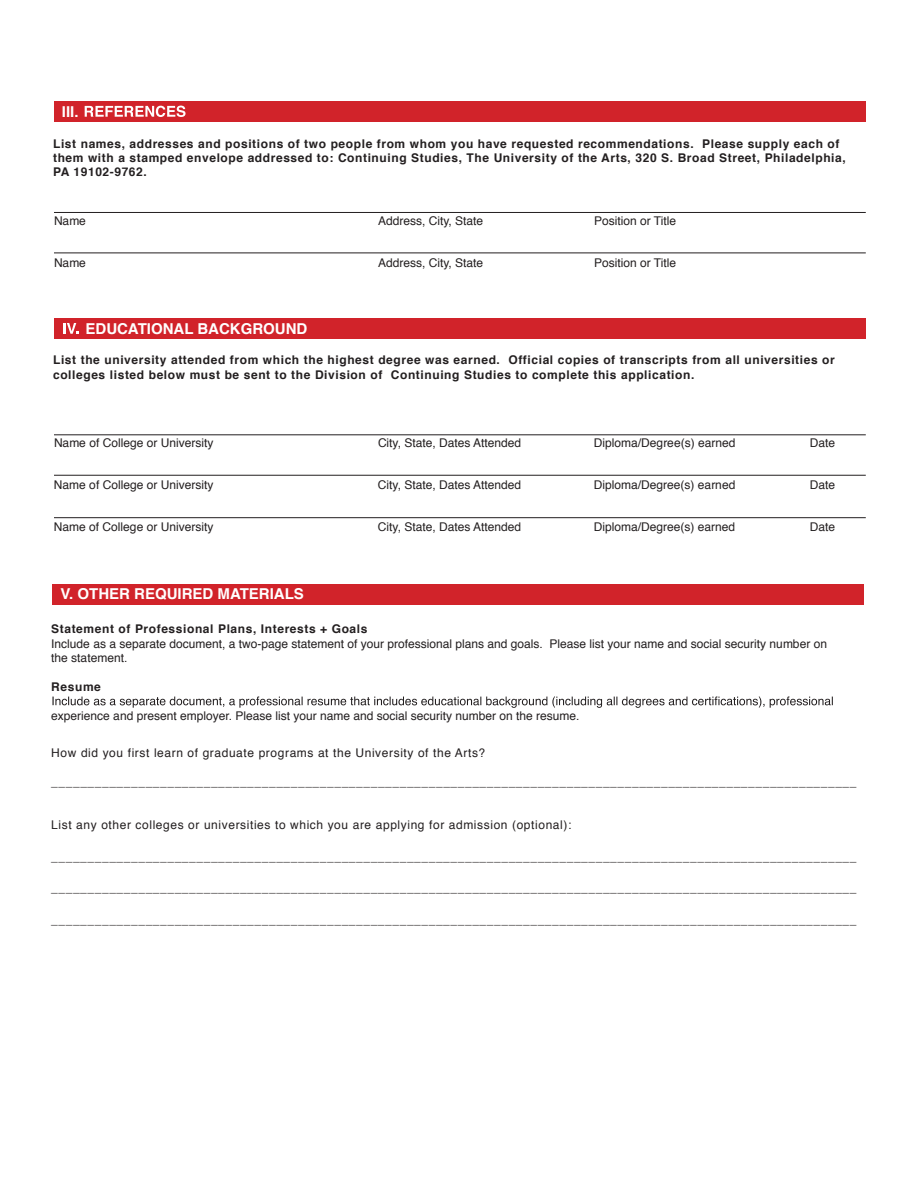
<style>
.page{position:relative;width:918px;height:1188px;background:#fff}
.page>*{position:absolute;margin:0;border:0;box-sizing:border-box;transform-origin:0 0}
.t1{font:700 15px "Helvetica";color:#fff}
.t2{font:12px/14.4px "Helvetica";color:#231f20}
.t3{font:700 12px/14.4px "Helvetica";letter-spacing:.05em;color:#231f20}
.t4{font:12px "Helvetica";letter-spacing:.05em;color:#231f20}
.s1{font-weight:700}
</style>
<div class="page">
<div style="left:54px;top:318px;width:812px;height:21px;background:#d1232a"></div>
<hr style="left:54px;top:434px;width:812px;height:1px;background:#231f20">
<hr style="left:54px;top:475px;width:812px;height:1px;background:#231f20">
<hr style="left:54px;top:517px;width:812px;height:1px;background:#231f20">
<svg style="left:63px;top:323px;width:15px;height:11px"></svg>
<div style="left:54px;top:101px;width:812px;height:21px;background:#d1232a"></div>
<svg style="left:85px;top:106px;width:101px;height:11px"></svg>
<hr style="left:54px;top:212px;width:812px;height:1px;background:#231f20">
<hr style="left:54px;top:253px;width:812px;height:1px;background:#231f20">
<div style="left:52px;top:584px;width:812px;height:21px;background:#d1232a"></div>
<svg style="left:52px;top:696px;width:781px;height:12px"></svg>
<p class="t1" style="left:62px;top:99px;width:18px">III.</p>
<p class="t3" style="left:53px;top:136px;width:794px">List names, addresses and positions of two people from whom you have requested recommendations. Please supply each of them with a stamped envelope addressed to: Continuing Studies, The University of the Arts, 320 S. Broad Street, Philadelphia,<br>PA 19102-9762.</p>
<p class="t2" style="left:54px;top:214px;width:34px">Name</p>
<p class="t2" style="left:378px;top:214px;width:107px">Address, City, State</p>
<p class="t2" style="left:594px;top:214px;width:84px">Position or Title</p>
<p class="t2" style="left:54px;top:256px;width:34px">Name</p>
<p class="t2" style="left:378px;top:256px;width:107px">Address, City, State</p>
<p class="t2" style="left:594px;top:256px;width:84px">Position or Title</p>
<p class="t1" style="left:85px;top:316px;width:223px">EDUCATIONAL BACKGROUND</p>
<p class="t3" style="left:53px;top:353px;width:783px">List the university attended from which the highest degree was earned. Official copies of transcripts from all universities or colleges listed below must be sent to the Division of Continuing Studies to complete this application.</p>
<p class="t2" style="left:54px;top:436px;width:161px">Name of College or University</p>
<p class="t2" style="left:378px;top:436px;width:145px">City, State, Dates Attended</p>
<p class="t2" style="left:594px;top:436px;width:143px">Diploma/Degree(s) earned</p>
<p class="t2" style="left:810px;top:436px;width:27px">Date</p>
<p class="t2" style="left:54px;top:478px;width:161px">Name of College or University</p>
<p class="t2" style="left:378px;top:478px;width:145px">City, State, Dates Attended</p>
<p class="t2" style="left:594px;top:478px;width:143px">Diploma/Degree(s) earned</p>
<p class="t2" style="left:810px;top:478px;width:27px">Date</p>
<p class="t2" style="left:54px;top:520px;width:161px">Name of College or University</p>
<p class="t2" style="left:378px;top:520px;width:145px">City, State, Dates Attended</p>
<p class="t2" style="left:594px;top:520px;width:143px">Diploma/Degree(s) earned</p>
<p class="t2" style="left:810px;top:520px;width:27px">Date</p>
<p class="t1" style="left:61px;top:582px;width:245px">V. OTHER REQUIRED MATERIALS</p>
<p class="t2" style="left:51px;top:622px;width:777px"><span class="s1">Statement of Professional Plans, Interests + Goals<br></span>Include as a separate document, a two-page statement of your professional plans and goals. Please list your name and social security number on the statement.</p>
<p class="t3" style="left:51px;top:680px;width:51px">Resume</p>
<p class="t2" style="left:51px;top:709px;width:530px">experience and present employer. Please list your name and social security number on the resume.</p>
<p class="t4" style="left:51px;top:744px;width:436px">How did you first learn of graduate programs at the University of the Arts?</p>
<p class="t2" style="left:51px;top:775px;width:807px">_______________________________________________________________________________________________________________</p>
<p class="t4" style="left:51px;top:816px;width:522px">List any other colleges or universities to which you are applying for admission (optional):</p>
<p class="t2" style="left:51px;top:850px;width:807px">_______________________________________________________________________________________________________________</p>
<p class="t2" style="left:51px;top:881px;width:807px">_______________________________________________________________________________________________________________</p>
<p class="t2" style="left:51px;top:913px;width:807px">_______________________________________________________________________________________________________________</p>
</div>
